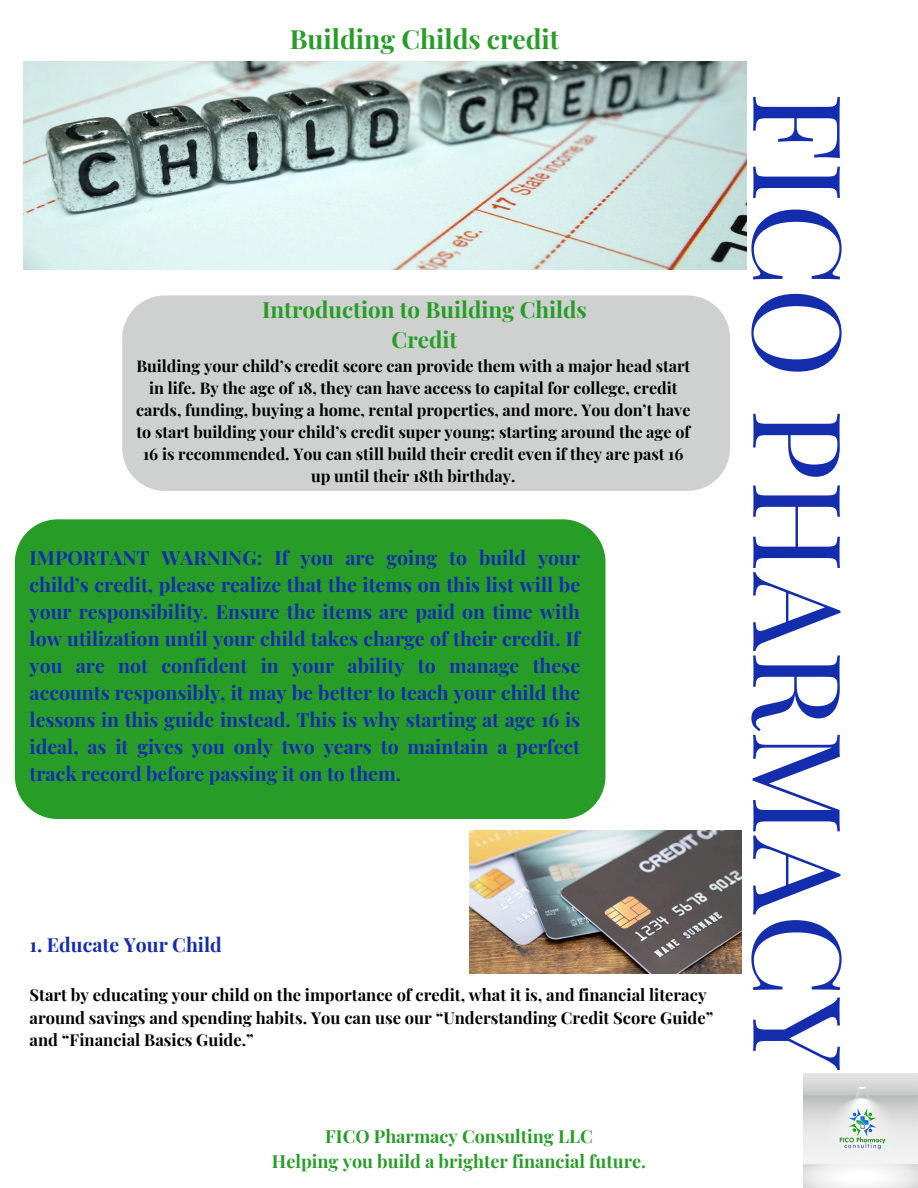
<style>
.page{position:relative;width:918px;height:1188px;background:#fff}
.page>*{position:absolute;margin:0;border:0;box-sizing:border-box;transform-origin:0 0}
.t1{font:122.55px "Playfair Display";color:#142dad}
.t2{font:700 26.55px "Playfair Display";color:#279d28}
.t3{font:700 22.35px/30.3px "Playfair Display";color:#279d28;text-align:center}
.t4{font:700 19.5px/27px "Playfair Display";color:#142dad;text-align:justify}
.t5{font:700 18px/24.8px "Playfair Display";color:#279d28;text-align:center}
.t6{font:700 16.5px/22.5px "Playfair Display";color:#000}
.t7{font:700 16.05px/21.9px "Playfair Display";color:#000;text-align:center}
</style>
<div class="page">
<img style="left:23px;top:61px;width:723px;height:208px">
<img style="left:803px;top:1074px;width:115px;height:114px">
<div style="left:15px;top:519px;width:591px;height:300px;background:#279d28"></div>
<div style="left:122px;top:295px;width:608px;height:196px;background:#cfd0d0"></div>
<img style="left:470px;top:831px;width:272px;height:143px">
<p class="t2" style="left:290px;top:20px;width:271px">Building Childs credit</p>
<p class="t3" style="left:262px;top:294px;width:326px">Introduction to Building Childs<br>Credit</p>
<h4 class="t7" style="left:136px;top:354px;width:556px">Building your child’s credit score can provide them with a major head start in life. By the age of 18, they can have access to capital for college, credit cards, funding, buying a home, rental properties, and more. You don’t have to start building your child’s credit super young; starting around the age of 16 is recommended. You can still build their credit even if they are past 16 up until their 18th birthday.</h4>
<p class="t4" style="left:30px;top:543px;width:552px">IMPORTANT WARNING: If you are going to build your child’s credit, please realize that the items on this list will be your responsibility. Ensure the items are paid on time with low utilization until your child takes charge of their credit. If you are not confident in your ability to manage these accounts responsibly, it may be better to teach your child the lessons in this guide instead. This is why starting at age 16 is ideal, as it gives you only two years to maintain a perfect track record before passing it on to them.</p>
<p class="t4" style="left:30px;top:930px;width:194px">1. Educate Your Child</p>
<h4 class="t6" style="left:30px;top:983px;width:685px">Start by educating your child on the importance of credit, what it is, and financial literacy around savings and spending habits. You can use our “Understanding Credit Score Guide” and “Financial Basics Guide.”</h4>
<h4 class="t5" style="left:272px;top:1123px;width:376px">FICO Pharmacy Consulting LLC<br>Helping you build a brighter financial future.</h4>
<h1 class="t1" style="left:886px;top:92px;width:980px;rotate:90deg">FICO PHARMACY</h1>
</div>
